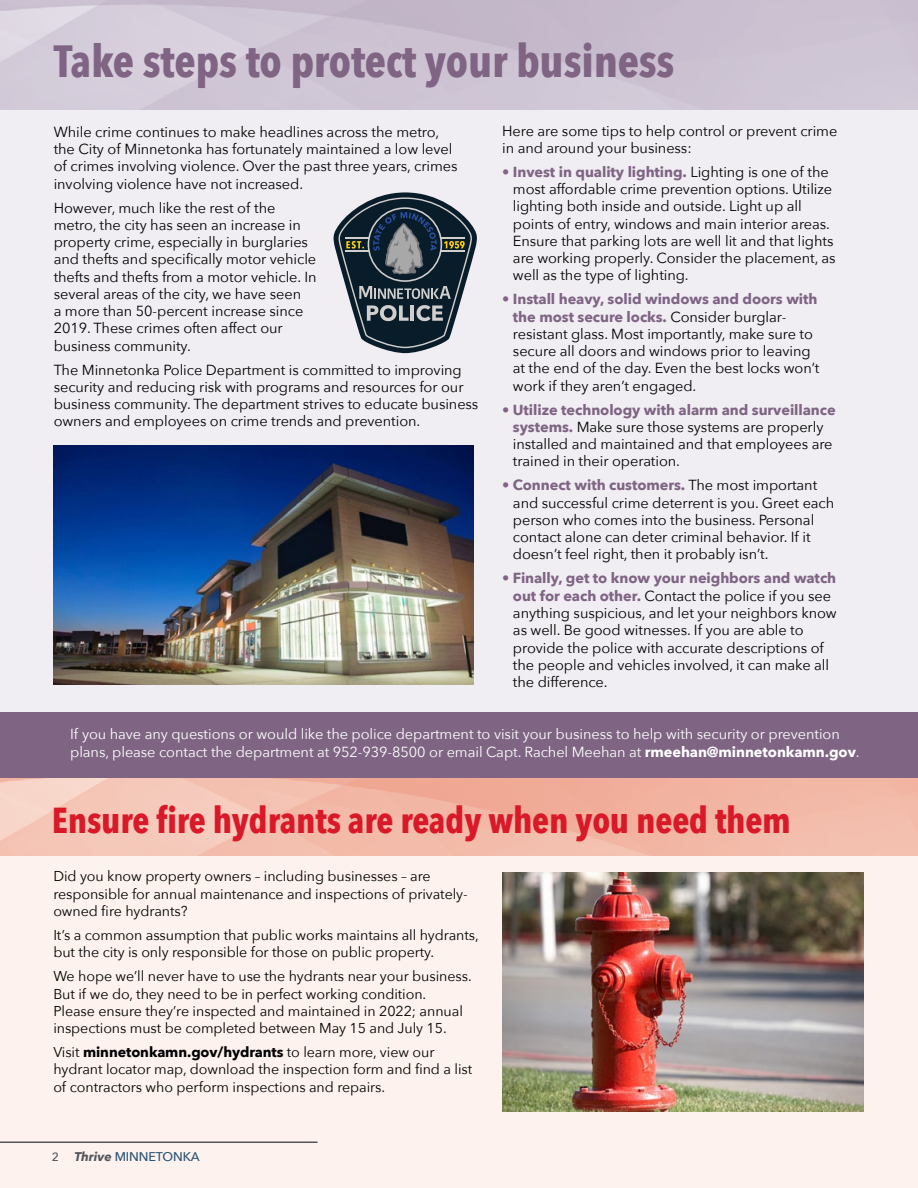
<style>
.page{position:relative;width:918px;height:1188px;background:#fff}
.page>*{position:absolute;margin:0;border:0;box-sizing:border-box;transform-origin:0 0}
.t1{font:700 45px "Avenir Next Condensed";letter-spacing:-.005em;color:#7f6484}
.t2{font:700 36px "Avenir Next Condensed";letter-spacing:-.005em;color:#d91828}
.t3{font:14.55px/17.2px "Avenir Next";letter-spacing:-.005em;color:#000}
.t4{font:14.55px/17.2px "Avenir Next";letter-spacing:-.005em;color:#fff}
.t5{font:14.25px/17.2px "Avenir Next";letter-spacing:-.005em;color:#000}
.t6{font:500 12.6px "Avenir Next";letter-spacing:-.01em;color:#2a5274}
.s1{font-weight:700;color:#7f6484}
.s2{font-weight:700}
.s3{font-size:12px;color:#52555b}
.s4{font-weight:700;font-style:italic;color:#52555b}
</style>
<div class="page">
<svg style="left:0;top:778px;width:918px;height:410px;background:#fae4dc"></svg>
<hr style="left:0;top:1142px;width:318px;height:1px;background:#52555b">
<img style="left:502px;top:873px;width:362px;height:239px">
<div style="left:0;top:78px;width:918px;height:700px;background:#f0eef3"></div>
<div style="left:0;top:712px;width:918px;height:66px;background:#7f6484"></div>
<img style="left:54px;top:446px;width:419px;height:239px">
<hr style="left:917px;top:113px;width:1px;height:35px;background:#000">
<svg style="left:333px;top:192px;width:144px;height:161px"></svg>
<h1 class="t1" style="left:54px;top:33px;width:622px">Take steps to protect your business</h1>
<p class="t3" style="left:54px;top:122px;width:405px">While crime continues to make headlines across the metro, the City of Minnetonka has fortunately maintained a low level of crimes involving violence. Over the past three years, crimes involving violence have not increased.</p>
<p class="t3" style="left:54px;top:198px;width:264px">However, much like the rest of the metro, the city has seen an increase in property crime, especially in burglaries and thefts and specifically motor vehicle thefts and thefts from a motor vehicle. In several areas of the city, we have seen<br>a more than 50-percent increase since 2019. These crimes often affect our business community.</p>
<p class="t3" style="left:54px;top:360px;width:426px">The Minnetonka Police Department is committed to improving security and reducing risk with programs and resources for our business community. The department strives to educate business owners and employees on crime trends and prevention.</p>
<p class="t3" style="left:502px;top:121px;width:337px">Here are some tips to help control or prevent crime in and around your business:</p>
<p class="t3" style="left:513px;top:163px;width:324px;text-indent:-11px"><span class="s1">• Invest in quality lighting.</span> Lighting is one of the most affordable crime prevention options. Utilize lighting both inside and outside. Light up all points of entry, windows and main interior areas.<br>Ensure that parking lots are well lit and that lights are working properly. Consider the placement, as well as the type of lighting.</p>
<p class="t3" style="left:513px;top:290px;width:308px;text-indent:-11px"><span class="s1">• Install heavy, solid windows and doors with the most secure locks.</span> Consider burglar&shy;resistant glass. Most importantly, make sure to secure all doors and windows prior to leaving at the end of the day. Even the best locks won’t work if they aren’t engaged.</p>
<p class="t3" style="left:513px;top:400px;width:324px;text-indent:-11px"><span class="s1">• Utilize technology with alarm and surveillance systems.</span> Make sure those systems are properly installed and maintained and that employees are trained in their operation.</p>
<p class="t3" style="left:513px;top:476px;width:323px;text-indent:-11px"><span class="s1">• Connect with customers.</span> The most important and successful crime deterrent is you. Greet each person who comes into the business. Personal contact alone can deter criminal behavior. If it doesn’t feel right, then it probably isn’t.</p>
<p class="t3" style="left:513px;top:569px;width:325px;text-indent:-11px"><span class="s1">• Finally, get to know your neighbors and watch out for each other.</span> Contact the police if you see anything suspicious, and let your neighbors know as well. Be good witnesses. If you are able to provide the police with accurate descriptions of the people and vehicles involved, it can make all the difference.</p>
<p class="t4" style="left:70px;top:725px;width:791px">If you have any questions or would like the police department to visit your business to help with security or prevention plans, please contact the department at 952-939-8500 or email Capt. Rachel Meehan at <span class="s2">rmeehan@minnetonkamn.gov</span>.</p>
<h2 class="t2" style="left:52px;top:798px;width:741px">Ensure fire hydrants are ready when you need them</h2>
<p class="t5" style="left:53px;top:867px;width:416px">Did you know property owners – including businesses – are responsible for annual maintenance and inspections of privately&shy;owned fire hydrants?</p>
<p class="t5" style="left:53px;top:926px;width:427px">It’s a common assumption that public works maintains all hydrants, but the city is only responsible for those on public property.</p>
<p class="t5" style="left:53px;top:967px;width:420px">We hope we’ll never have to use the hydrants near your business.<br>But if we do, they need to be in perfect working condition.<br>Please ensure they’re inspected and maintained in 2022; annual inspections must be completed between May 15 and July 15.</p>
<p class="t5" style="left:53px;top:1043px;width:420px">Visit <span class="s2">minnetonkamn.gov/hydrants</span> to learn more, view our hydrant locator map, download the inspection form and find a list of contractors who perform inspections and repairs.</p>
<p class="t6" style="left:52px;top:1146px;width:150px"><span class="s3">2</span> <span class="s4">Thrive</span> MINNETONKA</p>
</div>
